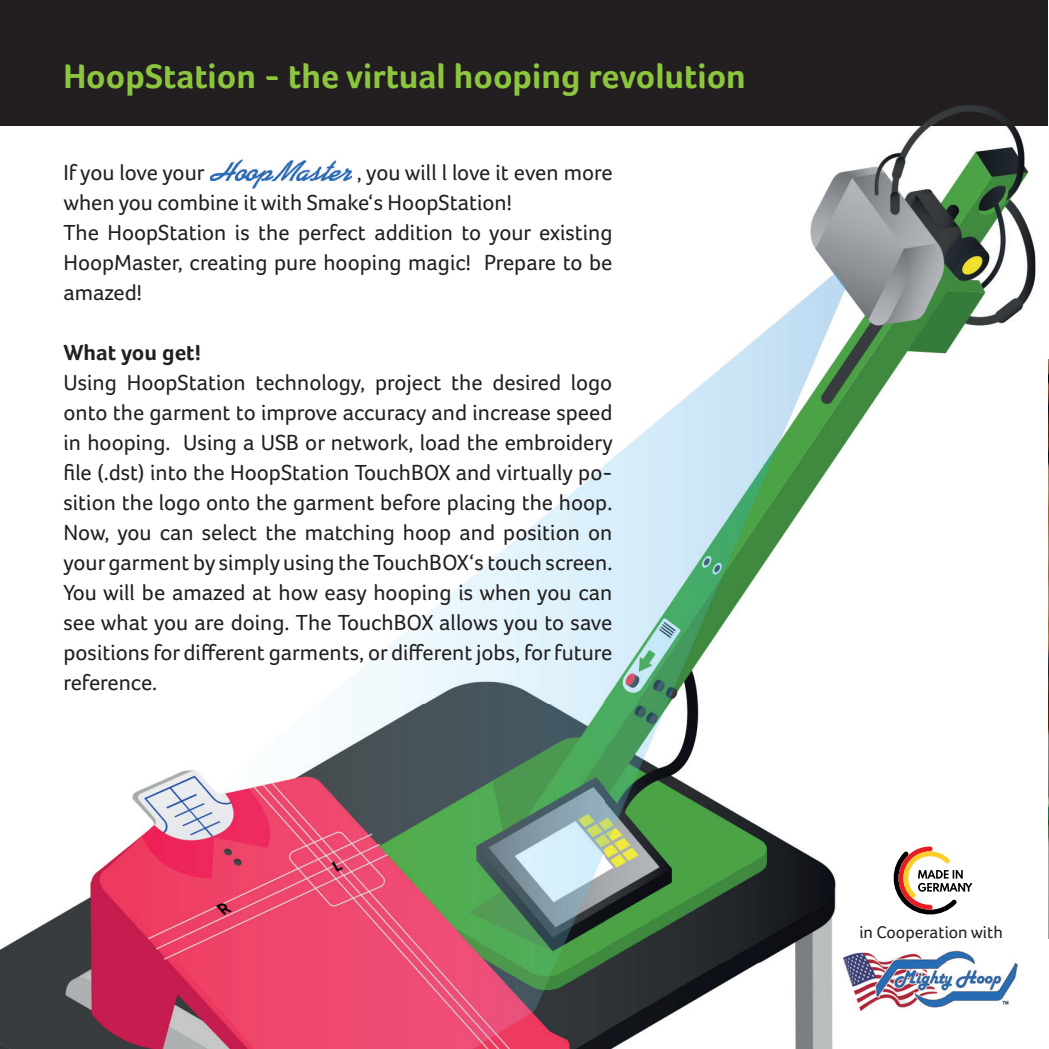
<style>
.page{position:relative;width:1049px;height:1049px;background:#fff}
.page>*{position:absolute;margin:0;border:0;box-sizing:border-box;transform-origin:0 0}
.t1{font:700 35px "Foco";color:#8bc63e}
.t2{font:22.5px/30px "Foco";color:#231f20}
.t3{font:700 22.5px "Foco";color:#231f20}
.t4{font:17.5px "Foco";color:#231f20}
</style>
<div class="page">
<div style="left:0;top:0;width:1048px;height:125px;background:#231f20"></div>
<img style="left:0;top:125px;width:603px;height:924px">
<img style="left:603px;top:125px;width:432px;height:924px">
<img style="left:843px;top:952px;width:94px;height:59px">
<img style="left:923px;top:105px;width:85px;height:20px">
<img style="left:65px;top:164px;width:547px;height:21px">
<img style="left:1048px;top:360px;width:1px;height:578px">
<svg style="left:890px;top:846px;width:82px;height:72px"></svg>
<img style="left:210px;top:160px;width:142px;height:29px">
<img style="left:210px;top:164px;width:142px;height:21px">
<img style="left:875px;top:950px;width:142px;height:57px">
<img style="left:875px;top:952px;width:62px;height:55px">
<h1 class="t1" style="left:63px;top:56px;width:684px">HoopStation - the virtual hooping revolution</h1>
<p class="t2" style="left:63px;top:157px;width:143px">If you love your</p>
<p class="t2" style="left:63px;top:157px;width:551px;text-indent:293px">, you will l love it even more when you combine it with Smake‘s HoopStation!<br>The HoopStation is the perfect addition to your existing HoopMaster, creating pure hooping magic! Prepare to be amazed!</p>
<p class="t3" style="left:63px;top:339px;width:139px">What you get!</p>
<p class="t2" style="left:63px;top:367px;width:551px;text-align:justify">Using HoopStation technology, project the desired logo onto the garment to improve accuracy and increase speed in hooping. Using a USB or network, load the embroidery file (.dst) into the HoopStation TouchBOX and virtually po&shy;sition the logo onto the garment before placing the hoop.<br>Now, you can select the matching hoop and position on your garment by simply using the TouchBOX‘s touch screen.<br>You will be amazed at how easy hooping is when you can see what you are doing. The TouchBOX allows you to save positions for different garments, or different jobs, for future reference.</p>
<p class="t4" style="left:859px;top:922px;width:145px">in Cooperation with</p>
</div>
